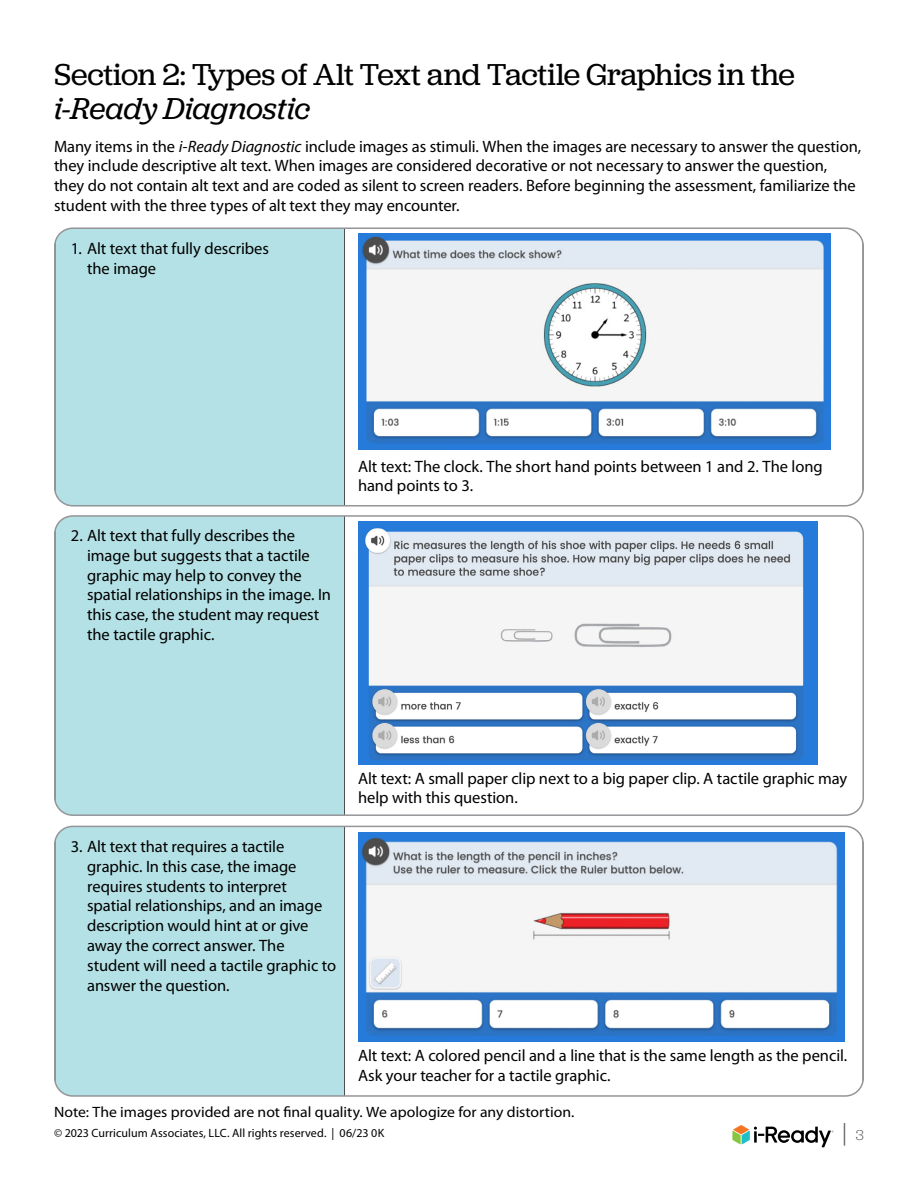
<style>
.page{position:relative;width:918px;height:1188px;background:#fff}
.page>*{position:absolute;margin:0;border:0;box-sizing:border-box;transform-origin:0 0}
.t1{font:31.5px "Jubilat";letter-spacing:-.005em;color:#000}
.t2{font:italic 31.5px "Jubilat";letter-spacing:-.01em;color:#000}
.t3{font:300 27px "Jubilat";color:#58595b}
.t4{font:16.5px/19.8px "Myriad Pro";letter-spacing:-.005em;color:#000}
.t5{font:15px "Myriad Pro";color:#000;scale:1.05 1}
.t6{font:12px "Myriad Pro";letter-spacing:.005em;color:#000}
.s1{font-style:italic}
.s2{font-size:15px}
</style>
<div class="page">
<svg style="left:732px;top:1125px;width:102px;height:22px"></svg>
<div style="left:55px;top:228px;width:290px;height:278px;background:#b4e1e5"></div>
<hr style="left:55px;top:228px;width:1px;height:278px;background:#4d4d4f">
<hr style="left:862px;top:228px;width:1px;height:278px;background:#4d4d4f">
<hr style="left:344px;top:228px;width:519px;height:1px;background:#4d4d4f">
<hr style="left:344px;top:228px;width:1px;height:278px;background:#4d4d4f">
<img style="left:358px;top:234px;width:473px;height:215px">
<div style="left:54px;top:227px;width:810px;height:280px;border:2px solid #939598;border-radius:18px"></div>
<div style="left:55px;top:516px;width:290px;height:299px;background:#b4e1e5"></div>
<hr style="left:55px;top:516px;width:1px;height:299px;background:#4d4d4f">
<hr style="left:344px;top:516px;width:1px;height:299px;background:#4d4d4f">
<img style="left:358px;top:521px;width:459px;height:243px">
<div style="left:54px;top:515px;width:810px;height:301px;border:2px solid #939598;border-radius:18px"></div>
<div style="left:55px;top:826px;width:290px;height:270px;background:#b4e1e5"></div>
<hr style="left:55px;top:826px;width:1px;height:270px;background:#4d4d4f">
<hr style="left:344px;top:826px;width:519px;height:1px;background:#4d4d4f">
<hr style="left:344px;top:826px;width:1px;height:270px;background:#4d4d4f">
<hr style="left:862px;top:826px;width:1px;height:270px;background:#4d4d4f">
<img style="left:358px;top:832px;width:487px;height:210px">
<div style="left:54px;top:826px;width:810px;height:271px;border:2px solid #939598;border-radius:18px"></div>
<h1 class="t1" style="left:54px;top:55px;width:743px">Section 2: Types of Alt Text and Tactile Graphics in the</h1>
<h1 class="t2" style="left:54px;top:89px;width:258px">i-Ready Diagnostic</h1>
<p class="t4" style="left:54px;top:137px;width:809px">Many items in the <span class="s1">i-Ready Diagnostic</span> include images as stimuli. When the images are necessary to answer the question, they include descriptive alt text. When images are considered decorative or not necessary to answer the question, they do not contain alt text and are coded as silent to screen readers. Before beginning the assessment, familiarize the student with the three types of alt text they may encounter.</p>
<p class="t4" style="left:87px;top:239px;width:183px;text-indent:-16px">1. Alt text that fully describes the image</p>
<p class="t4" style="left:87px;top:526px;width:245px;text-indent:-16px">2. Alt text that fully describes the image but suggests that a tactile graphic may help to convey the spatial relationships in the image. In this case, the student may request the tactile graphic.</p>
<p class="t4" style="left:358px;top:457px;width:466px">Alt text: The clock. The short hand points between 1 and 2. The long hand points to 3.</p>
<p class="t4" style="left:87px;top:837px;width:251px;text-indent:-16px">3. Alt text that requires a tactile graphic. In this case, the image requires students to interpret<br>spatial relationships, and an image description would hint at or give away the correct answer. The student will need a tactile graphic to answer the question.</p>
<p class="t4" style="left:358px;top:769px;width:491px">Alt text: A small paper clip next to a big paper clip. A tactile graphic may help with this question.</p>
<p class="t4" style="left:358px;top:1047px;width:489px">Alt text: A colored pencil and a line that is the same length as the pencil.<br>Ask your teacher for a tactile graphic.</p>
<p class="t5" style="left:54px;top:1104px;width:496px">Note: The images provided are not final quality. We apologize for any distortion.</p>
<p class="t6" style="left:54px;top:1127px;width:332px">© 2023 Curriculum Associates, LLC. All rights reserved. | 06/23 0K</p>
<h2 class="t3" style="left:843px;top:1115px;width:23px">| <span class="s2">3</span></h2>
</div>
